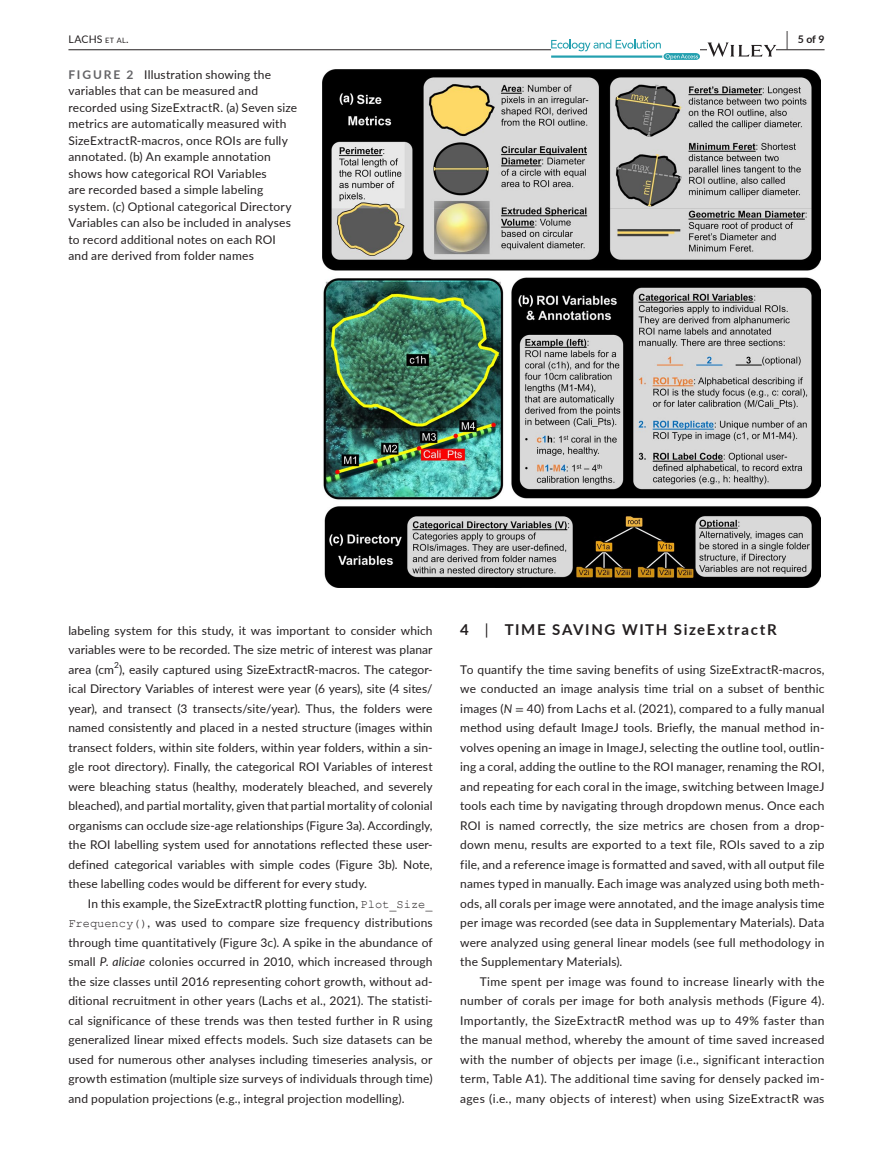
<style>
.page{position:relative;width:893px;height:1174px;background:#fff}
.page>*{position:absolute;margin:0;border:0;box-sizing:border-box;transform-origin:0 0}
.t1{font:700 15px "Lato";letter-spacing:.105em;color:#231f20}
.t2{font:12px/19.5px "Lato";letter-spacing:.015em;color:#231f20;text-align:justify}
.t3{font:10.5px "Lato";letter-spacing:.015em;color:#231f20}
.t4{font:700 10.5px "Lato";color:#231f20}
.t5{font:8.4px "Lato";color:#231f20}
.s1{font-size:7.35px}
.s2{font-size:19.5px}
.s3{font-weight:700;color:#636366}
.s4{font-family:"Courier New"}
.s5{font-style:italic}
.s6{font-weight:400}
.s7{font-family:"STIX"}
</style>
<div class="page">
<hr style="left:68px;top:49px;width:756px;height:1px;background:#231f20">
<svg style="left:551px;top:39px;width:149px;height:21px"></svg>
<svg style="left:707px;top:42px;width:69px;height:15px"></svg>
<img style="left:323px;top:69px;width:497px;height:518px">
<p class="t3" style="left:68px;top:31px;width:62px">LACHS <span class="s1">et al</span>.</p>
<p class="t4" style="left:786px;top:31px;width:40px"><span class="s2">|</span> 5 of 9</p>
<p class="t2" style="left:68px;top:66px;width:230px;line-height:16.5px;text-align:left"><span class="s3">FIGURE 2</span> Illustration showing the variables that can be measured and recorded using SizeExtractR. (a) Seven size metrics are automatically measured with SizeExtractR-macros, once ROIs are fully annotated. (b) An example annotation shows how categorical ROI Variables<br>are recorded based a simple labeling system. (c) Optional categorical Directory Variables can also be included in analyses to record additional notes on each ROI and are derived from folder names</p>
<p class="t2" style="left:68px;top:620px;width:366px">labeling system for this study, it was important to consider which variables were to be recorded. The size metric of interest was planar area (cm ), easily captured using SizeExtractR-macros. The categor-</p>
<p class="t5" style="left:114px;top:659px;width:6px">2</p>
<p class="t2" style="left:68px;top:678px;width:366px">ical Directory Variables of interest were year (6 years), site (4 sites/ year), and transect (3 transects/site/year). Thus, the folders were named consistently and placed in a nested structure (images within transect folders, within site folders, within year folders, within a sin&shy;gle root directory). Finally, the categorical ROI Variables of interest were bleaching status (healthy, moderately bleached, and severely bleached), and partial mortality, given that partial mortality of colonial organisms can occlude size-age relationships (Figure 3a). Accordingly, the ROI labelling system used for annotations reflected these user&shy;defined categorical variables with simple codes (Figure 3b). Note, these labelling codes would be different for every study.</p>
<p class="t2" style="left:68px;top:893px;width:366px;text-indent:20px">In this example, the SizeExtractR plotting function, <span class="s4">Plot_Size_ Frequency()</span>, was used to compare size frequency distributions through time quantitatively (Figure 3c). A spike in the abundance of small <span class="s5">P</span>. <span class="s5">aliciae</span> colonies occurred in 2010, which increased through the size classes until 2016 representing cohort growth, without ad&shy;ditional recruitment in other years (Lachs et al., 2021). The statisti&shy;cal significance of these trends was then tested further in R using generalized linear mixed effects models. Such size datasets can be used for numerous other analyses including timeseries analysis, or growth estimation (multiple size surveys of individuals through time) and population projections (e.g., integral projection modelling).</p>
<p class="t1" style="left:460px;top:618px;width:318px">4 <span class="s6">|</span> TIME SAVING WITH SizeExtractR</p>
<p class="t2" style="left:460px;top:659px;width:366px">To quantify the time saving benefits of using SizeExtractR-macros, we conducted an image analysis time trial on a subset of benthic images (<span class="s5">N</span> <span class="s7">=</span> 40) from Lachs et al. (2021), compared to a fully manual method using default ImageJ tools. Briefly, the manual method in&shy;volves opening an image in ImageJ, selecting the outline tool, outlin&shy;ing a coral, adding the outline to the ROI manager, renaming the ROI, and repeating for each coral in the image, switching between ImageJ tools each time by navigating through dropdown menus. Once each ROI is named correctly, the size metrics are chosen from a drop&shy;down menu, results are exported to a text file, ROIs saved to a zip file, and a reference image is formatted and saved, with all output file names typed in manually. Each image was analyzed using both meth&shy;ods, all corals per image were annotated, and the image analysis time per image was recorded (see data in Supplementary Materials). Data were analyzed using general linear models (see full methodology in the Supplementary Materials).</p>
<p class="t2" style="left:460px;top:971px;width:366px;text-indent:20px">Time spent per image was found to increase linearly with the number of corals per image for both analysis methods (Figure 4).<br>Importantly, the SizeExtractR method was up to 49% faster than the manual method, whereby the amount of time saved increased with the number of objects per image (i.e., significant interaction term, Table A1). The additional time saving for densely packed im&shy;ages (i.e., many objects of interest) when using SizeExtractR was</p>
</div>
